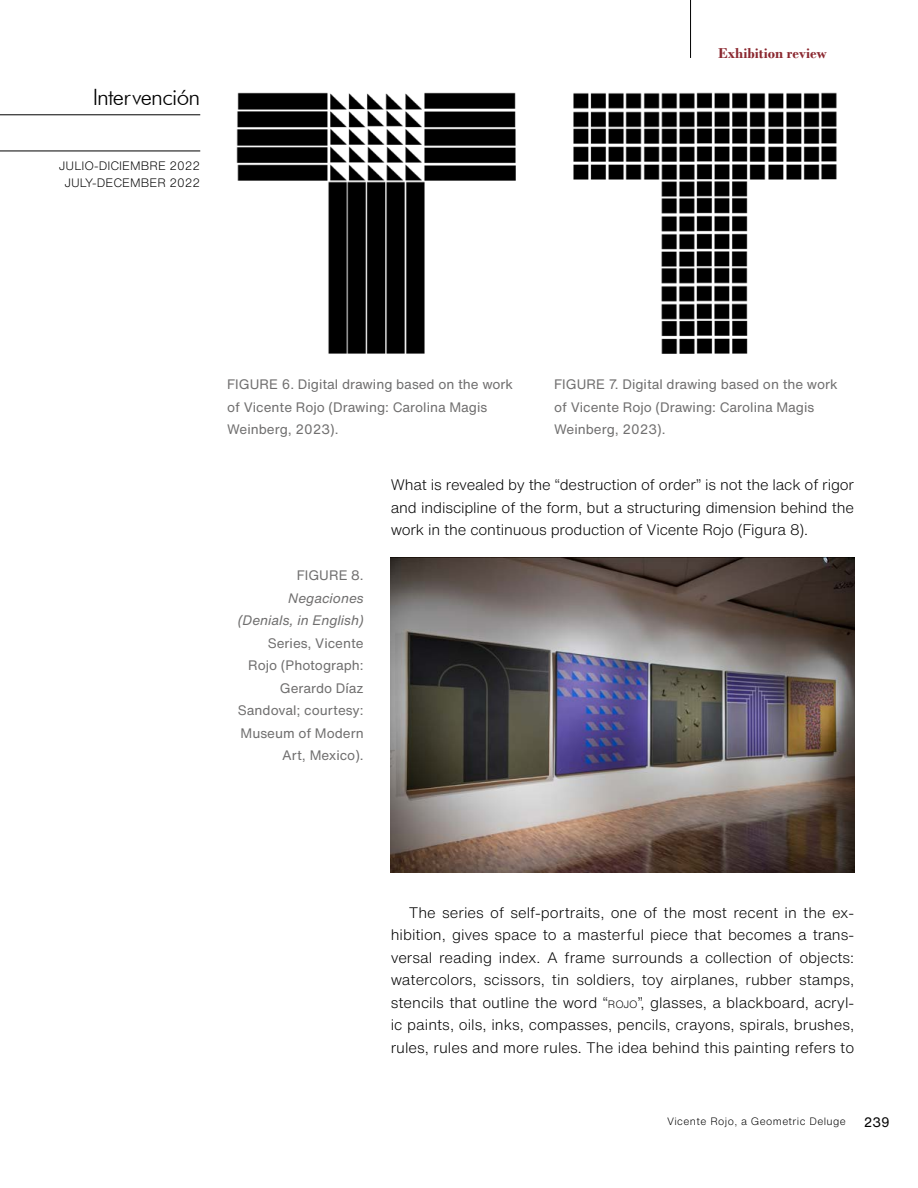
<style>
.page{position:relative;width:918px;height:1188px;background:#fff}
.page>*{position:absolute;margin:0;border:0;box-sizing:border-box;transform-origin:0 0}
.t1{font:300 22.5px "Futura BT";letter-spacing:-.03em;color:#000}
.t2{font:15px/22.5px "Helvetica Now Text Light 2";letter-spacing:-.01em;color:#000;text-align:justify}
.t3{font:700 15px "Bodoni";color:#8b2830}
.t4{font:13.5px/22.5px "Helvetica Now Text";color:#706f6f}
.t5{font:italic 13.5px/22.5px "Helvetica Now Text";color:#706f6f;text-align:right}
.t6{font:13.5px "Helvetica Now Text";color:#000}
.t7{font:12px/16.5px "Helvetica Now Text Light 2";color:#000;text-align:center}
.t8{font:10.5px "Helvetica Now Text Light 2";letter-spacing:.04em;color:#000}
.s1{font-family:"Helvetica Now Text";font-weight:300;font-size:10.5px}
</style>
<div class="page">
<hr style="left:690px;top:0;width:1px;height:58px;background:#000">
<hr style="left:0;top:115px;width:200px;height:1px;background:#000">
<hr style="left:0;top:151px;width:200px;height:1px;background:#000">
<img style="left:236px;top:92px;width:280px;height:262px">
<img style="left:573px;top:92px;width:264px;height:262px">
<img style="left:391px;top:558px;width:464px;height:315px">
<h1 class="t1" style="left:93px;top:83px;width:109px">Intervención</h1>
<p class="t7" style="left:59px;top:157px;width:143px">JULIO-DICIEMBRE 2022<br>JULY-DECEMBER 2022</p>
<p class="t3" style="left:718px;top:44px;width:110px">Exhibition review</p>
<p class="t4" style="left:227px;top:373px;width:287px">FIGURE 6. Digital drawing based on the work of Vicente Rojo (Drawing: Carolina Magis<br>Weinberg, 2023).</p>
<p class="t4" style="left:554px;top:373px;width:285px">FIGURE 7. Digital drawing based on the work of Vicente Rojo (Drawing: Carolina Magis<br>Weinberg, 2023).</p>
<p class="t4" style="left:297px;top:564px;width:68px">FIGURE 8.</p>
<p class="t5" style="left:238px;top:586px;width:127px">Negaciones (Denials, in English)</p>
<p class="t4" style="left:238px;top:631px;width:127px;text-align:right">Series, Vicente<br>Rojo (Photograph:<br>Gerardo Díaz<br>Sandoval; courtesy:<br>Museum of Modern<br>Art, Mexico).</p>
<p class="t2" style="left:391px;top:473px;width:465px">What is revealed by the “destruction of order” is not the lack of rigor and indiscipline of the form, but a structuring dimension behind the work in the continuous production of Vicente Rojo (Figura 8).</p>
<p class="t2" style="left:391px;top:900px;width:465px;text-indent:18px">The series of self-portraits, one of the most recent in the ex&shy;hibition, gives space to a masterful piece that becomes a trans&shy;versal reading index. A frame surrounds a collection of objects: watercolors, scissors, tin soldiers, toy airplanes, rubber stamps, stencils that outline the word “<span class="s1">ROJO</span>”, glasses, a blackboard, acryl&shy;ic paints, oils, inks, compasses, pencils, crayons, spirals, brushes, rules, rules and more rules. The idea behind this painting refers to</p>
<p class="t8" style="left:667px;top:1114px;width:180px">Vicente Rojo, a Geometric Deluge</p>
<p class="t6" style="left:864px;top:1112px;width:27px">239</p>
</div>
